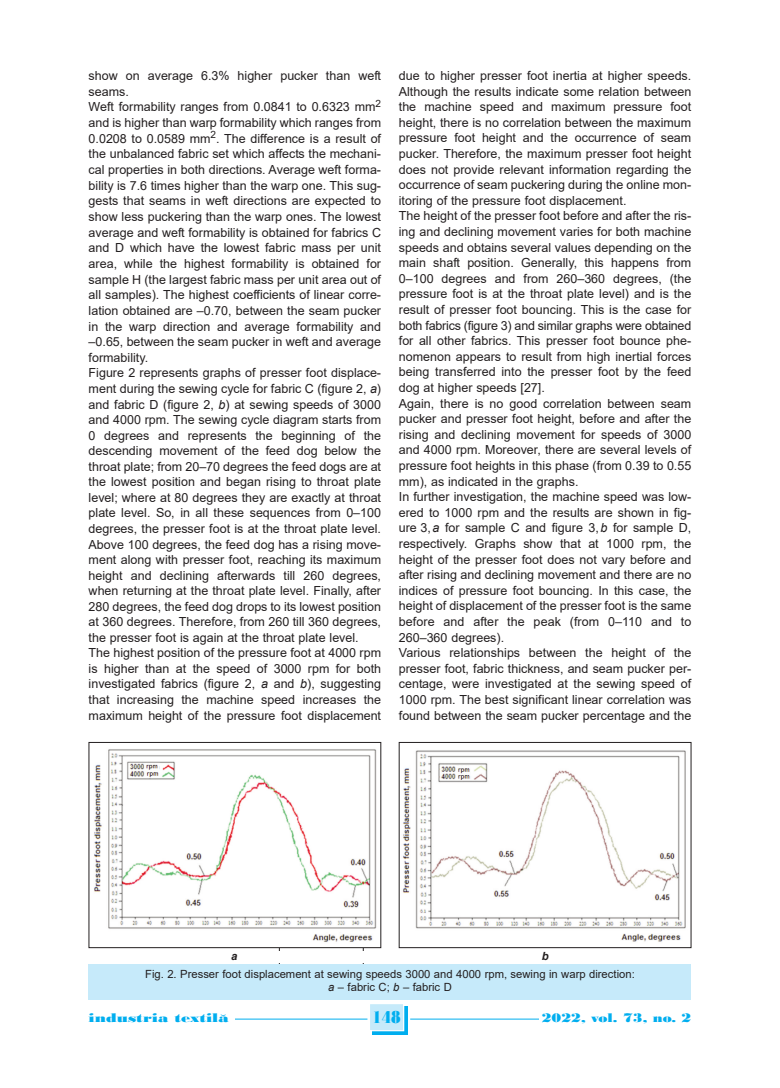
<style>
.page{position:relative;width:780px;height:1088px;background:#fff}
.page>*{position:absolute;margin:0;border:0;box-sizing:border-box;transform-origin:0 0}
.t1{font:18.12px "Bodoni MT Black";color:#00aeef;scale:.8 1}
.t2{font:13.12px "Bodoni MT Black";color:#00aeef;scale:1.3 1}
.t3{font:13.12px "Bodoni MT Black";color:#00aeef;scale:1.14 1}
.t4{font:12.5px/15.6px "Arial";color:#231f20}
.t5{font:11.25px/13.5px "Arial";color:#231f20;text-align:center}
.t6{font:italic 700 11.25px "Arial";color:#231f20}
.s1{font-style:italic}
.s2{font-size:15px}
</style>
<div class="page">
<svg style="left:372px;top:1006px;width:36px;height:29px"></svg>
<div style="left:370px;top:1004px;width:33px;height:26px;background:#c6eafa"></div>
<hr style="left:225px;top:1019px;width:142px;height:1px;background:#00aeef">
<hr style="left:410px;top:1019px;width:139px;height:1px;background:#00aeef">
<div style="left:89px;top:1012px;width:146px;height:14px;background:#fff"></div>
<div style="left:539px;top:1012px;width:152px;height:14px;background:#fff"></div>
<hr style="left:279px;top:940px;width:1px;height:40px;background:#231f20">
<hr style="left:363px;top:940px;width:1px;height:39px;background:#231f20">
<div style="left:89px;top:964px;width:602px;height:35px;background:#c6eafa"></div>
<img style="left:94px;top:749px;width:283px;height:196px">
<div style="left:89px;top:742px;width:292px;height:206px;border:1px solid #231f20"></div>
<img style="left:403px;top:750px;width:283px;height:192px">
<div style="left:399px;top:742px;width:292px;height:206px;border:1px solid #231f20"></div>
<div style="left:89px;top:951px;width:602px;height:12px;background:#fff"></div>
<p class="t4" style="left:89px;top:68px;width:294px">show on average 6.3% higher pucker than weft seams.<br>Weft formability ranges from 0.0841 to 0.6323 mm<sup>2 </sup>and is higher than warp formability which ranges from 0.0208 to 0.0589 mm<sup>2</sup>. The difference is a result of the unbalanced fabric set which affects the mechani&shy;cal properties in both directions. Average weft forma&shy;bility is 7.6 times higher than the warp one. This sug&shy;gests that seams in weft directions are expected to show less puckering than the warp ones. The lowest average and weft formability is obtained for fabrics C and D which have the lowest fabric mass per unit area, while the highest formability is obtained for sample H (the largest fabric mass per unit area out of all samples). The highest coefficients of linear corre&shy;lation obtained are –0.70, between the seam pucker in the warp direction and average formability and –0.65, between the seam pucker in weft and average formability.<br>Figure 2 represents graphs of presser foot displace&shy;ment during the sewing cycle for fabric C (figure 2, <span class="s1">a</span>) and fabric D (figure 2, <span class="s1">b</span>) at sewing speeds of 3000 and 4000 rpm. The sewing cycle diagram starts from 0 degrees and represents the beginning of the descending movement of the feed dog below the throat plate; from 20–70 degrees the feed dogs are at the lowest position and began rising to throat plate level; where at 80 degrees they are exactly at throat plate level. So, in all these sequences from 0–100 degrees, the presser foot is at the throat plate level.<br>Above 100 degrees, the feed dog has a rising move&shy;ment along with presser foot, reaching its maximum height and declining afterwards till 260 degrees, when returning at the throat plate level. Finally, after 280 degrees, the feed dog drops to its lowest position at 360 degrees. Therefore, from 260 till 360 degrees, the presser foot is again at the throat plate level.<br>The highest position of the pressure foot at 4000 rpm is higher than at the speed of 3000 rpm for both investigated fabrics (figure 2, <span class="s1">a</span> and <span class="s1">b</span>), suggesting that increasing the machine speed increases the maximum height of the pressure foot displacement</p>
<p class="t4" style="left:399px;top:68px;width:294px">due to higher presser foot inertia at higher speeds.<br>Although the results indicate some relation between the machine speed and maximum pressure foot height, there is no correlation between the maximum pressure foot height and the occurrence of seam pucker. Therefore, the maximum presser foot height does not provide relevant information regarding the occurrence of seam puckering during the online mon&shy;itoring of the pressure foot displacement.<br>The height of the presser foot before and after the ris&shy;ing and declining movement varies for both machine speeds and obtains several values depending on the main shaft position. Generally, this happens from 0–100 degrees and from 260–360 degrees, (the pressure foot is at the throat plate level) and is the result of presser foot bouncing. This is the case for both fabrics (figure 3) and similar graphs were obtained for all other fabrics. This presser foot bounce phe&shy;nomenon appears to result from high inertial forces being transferred into the presser foot by the feed dog at higher speeds [27].<br>Again, there is no good correlation between seam pucker and presser foot height, before and after the rising and declining movement for speeds of 3000 and 4000 rpm. Moreover, there are several levels of pressure foot heights in this phase (from 0.39 to 0.55 mm), as indicated in the graphs.<br>In further investigation, the machine speed was low&shy;ered to 1000 rpm and the results are shown in fig&shy;ure 3,<span class="s1">a</span> for sample C and figure 3,<span class="s1">b</span> for sample D, respectively. Graphs show that at 1000 rpm, the height of the presser foot does not vary before and after rising and declining movement and there are no indices of pressure foot bouncing. In this case, the height of displacement of the presser foot is the same before and after the peak (from 0–110 and to 260–360 degrees).<br>Various relationships between the height of the presser foot, fabric thickness, and seam pucker per&shy;centage, were investigated at the sewing speed of 1000 rpm. The best significant linear correlation was found between the seam pucker percentage and the</p>
<p class="t6" style="left:231px;top:949px;width:8px">a</p>
<p class="t6" style="left:541px;top:949px;width:8px">b</p>
<p class="t5" style="left:145px;top:967px;width:491px">Fig. 2. Presser foot displacement at sewing speeds 3000 and 4000 rpm, sewing in warp direction: <span class="s1">a</span> – fabric C; <span class="s1">b</span> – fabric D</p>
<p class="t2" style="left:89px;top:1010px;width:109px">industria textila<span class="s2">˘</span></p>
<h1 class="t1" style="left:372px;top:1006px;width:37px">148</h1>
<p class="t3" style="left:541px;top:1010px;width:133px">2022, vol. 73, no. 2</p>
</div>
